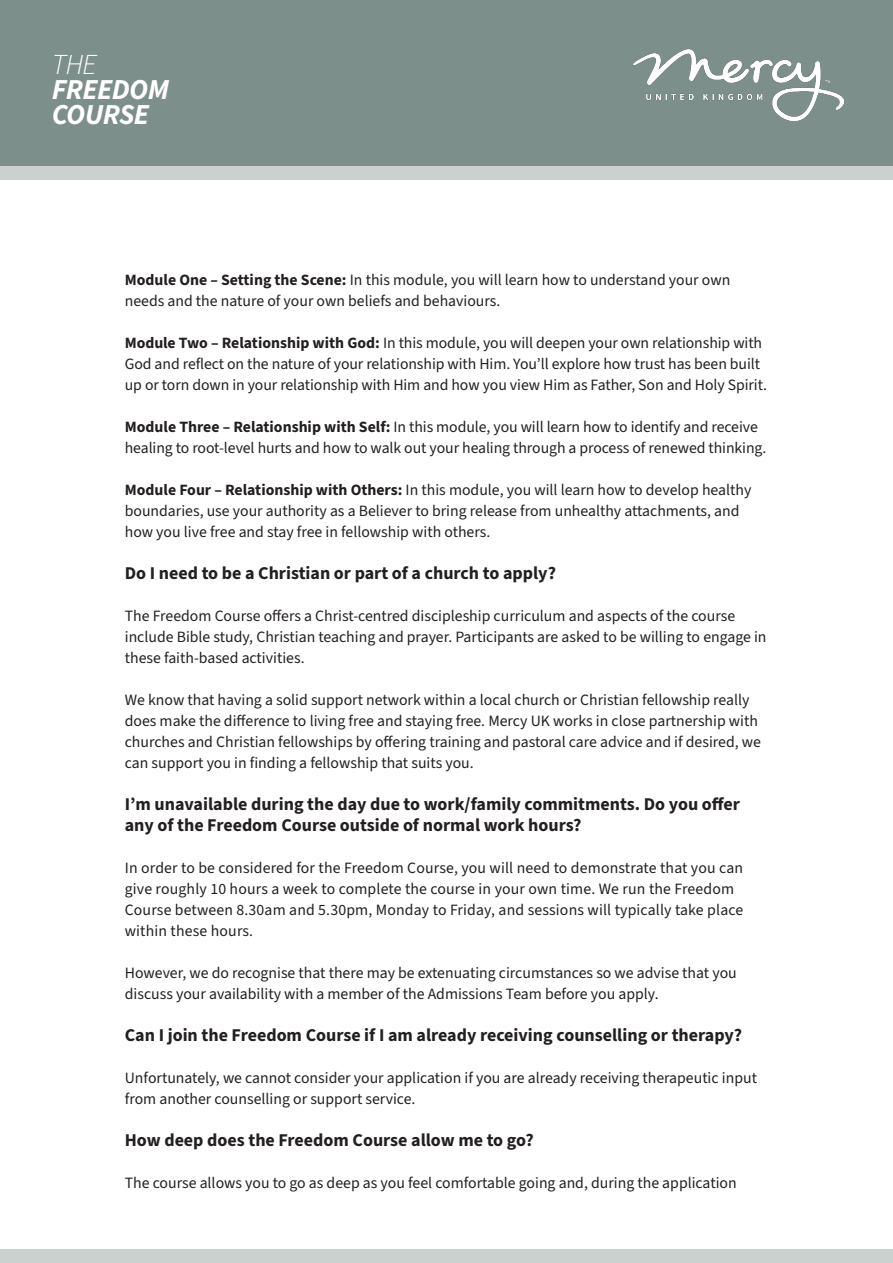
<style>
.page{position:relative;width:893px;height:1263px;background:#fff}
.page>*{position:absolute;margin:0;border:0;box-sizing:border-box;transform-origin:0 0}
.t1{font:italic 700 28.95px/24.8px "Source Sans 3";letter-spacing:-.02em;color:#fff}
.t2{font:italic 300 28.95px "Source Sans 3";color:#fff}
.Bold_heading{font:700 18px/21px "Source Sans 3";color:#231f20}
.Body{font:15.75px/21px "Source Sans 3";color:#231f20}
.s1{font-weight:700}
</style>
<div class="page">
<div style="left:0;top:1249px;width:893px;height:14px;background:#cbd1cf"></div>
<div style="left:0;top:166px;width:893px;height:14px;background:#cbd1cf"></div>
<div style="left:0;top:0;width:893px;height:166px;background:#7d8f8b"></div>
<img style="left:633px;top:50px;width:210px;height:71px">
<h1 class="t2" style="left:52px;top:47px;width:46px">THE</h1>
<h1 class="t1" style="left:52px;top:77px;width:119px">FREEDOM<br>COURSE</h1>
<p class="Body" style="left:125px;top:269px;width:607px"><span class="s1">Module One – Setting the Scene:</span> In this module, you will learn how to understand your own needs and the nature of your own beliefs and behaviours.</p>
<p class="Body" style="left:125px;top:332px;width:644px"><span class="s1">Module Two – Relationship with God:</span> In this module, you will deepen your own relationship with<br>God and reflect on the nature of your relationship with Him. You’ll explore how trust has been built up or torn down in your relationship with Him and how you view Him as Father, Son and Holy Spirit.</p>
<p class="Body" style="left:125px;top:416px;width:643px"><span class="s1">Module Three – Relationship with Self:</span> In this module, you will learn how to identify and receive healing to root-level hurts and how to walk out your healing through a process of renewed thinking.</p>
<p class="Body" style="left:125px;top:479px;width:628px"><span class="s1">Module Four – Relationship with Others:</span> In this module, you will learn how to develop healthy boundaries, use your authority as a Believer to bring release from unhealthy attachments, and how you live free and stay free in fellowship with others.</p>
<p class="Bold_heading" style="left:125px;top:562px;width:433px">Do I need to be a Christian or part of a church to apply?</p>
<p class="Body" style="left:125px;top:605px;width:643px">The Freedom Course offers a Christ-centred discipleship curriculum and aspects of the course include Bible study, Christian teaching and prayer. Participants are asked to be willing to engage in these faith-based activities.</p>
<p class="Body" style="left:125px;top:689px;width:638px">We know that having a solid support network within a local church or Christian fellowship really does make the difference to living free and staying free. Mercy UK works in close partnership with churches and Christian fellowships by offering training and pastoral care advice and if desired, we can support you in finding a fellowship that suits you.</p>
<p class="Bold_heading" style="left:125px;top:793px;width:617px">I’m unavailable during the day due to work/family commitments. Do you offer any of the Freedom Course outside of normal work hours?</p>
<p class="Body" style="left:125px;top:857px;width:620px">In order to be considered for the Freedom Course, you will need to demonstrate that you can give roughly 10 hours a week to complete the course in your own time. We run the Freedom Course between 8.30am and 5.30pm, Monday to Friday, and sessions will typically take place within these hours.</p>
<p class="Body" style="left:125px;top:962px;width:613px">However, we do recognise that there may be extenuating circumstances so we advise that you discuss your availability with a member of the Admissions Team before you apply.</p>
<p class="Bold_heading" style="left:125px;top:1024px;width:619px">Can I join the Freedom Course if I am already receiving counselling or therapy?</p>
<p class="Body" style="left:125px;top:1067px;width:634px">Unfortunately, we cannot consider your application if you are already receiving therapeutic input from another counselling or support service.</p>
<p class="Bold_heading" style="left:125px;top:1129px;width:411px">How deep does the Freedom Course allow me to go?</p>
<p class="Body" style="left:125px;top:1172px;width:613px">The course allows you to go as deep as you feel comfortable going and, during the application</p>
</div>
